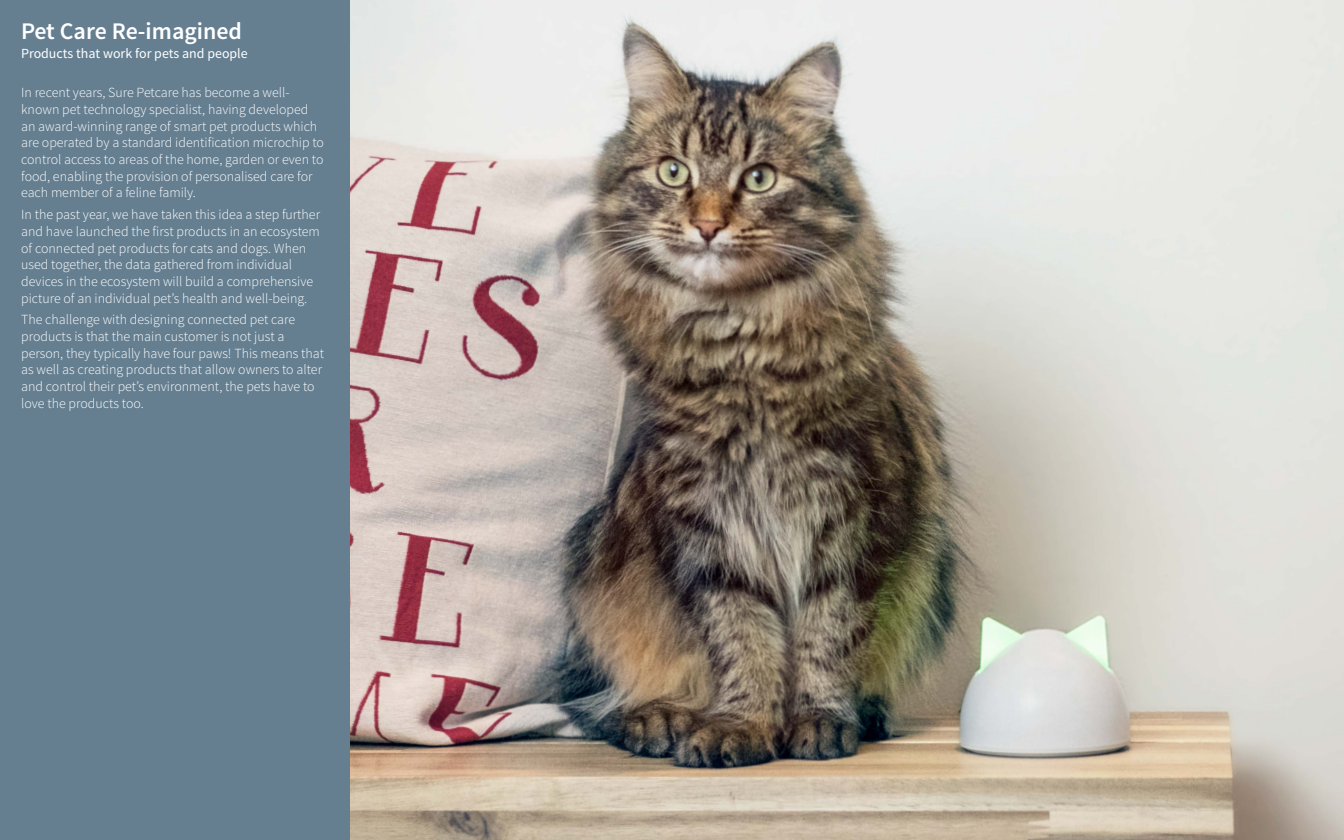
<style>
.page{position:relative;width:1344px;height:840px;background:#fff}
.page>*{position:absolute;margin:0;border:0;box-sizing:border-box;transform-origin:0 0}
.t1{font:600 23.87px "Source Sans Pro";color:#fff}
.t2{font:300 13.93px/16.7px "Source Sans Pro";color:#fff}
.t3{font:13.93px "Source Sans Pro";color:#fff}
</style>
<div class="page">
<img style="left:350px;top:0;width:994px;height:839px">
<div style="left:0;top:0;width:350px;height:840px;background:#657f91"></div>
<h1 class="t1" style="left:21px;top:16px;width:223px">Pet Care Re-imagined</h1>
<p class="t3" style="left:21px;top:45px;width:228px">Products that work for pets and people</p>
<p class="t2" style="left:21px;top:84px;width:304px">In recent years, Sure Petcare has become a well&shy;known pet technology specialist, having developed an award-winning range of smart pet products which are operated by a standard identification microchip to control access to areas of the home, garden or even to food, enabling the provision of personalised care for each member of a feline family.</p>
<p class="t2" style="left:21px;top:206px;width:300px">In the past year, we have taken this idea a step further and have launched the first products in an ecosystem of connected pet products for cats and dogs. When used together, the data gathered from individual devices in the ecosystem will build a comprehensive picture of an individual pet’s health and well-being.</p>
<p class="t2" style="left:21px;top:311px;width:305px">The challenge with designing connected pet care products is that the main customer is not just a person, they typically have four paws! This means that as well as creating products that allow owners to alter and control their pet’s environment, the pets have to love the products too.</p>
</div>
